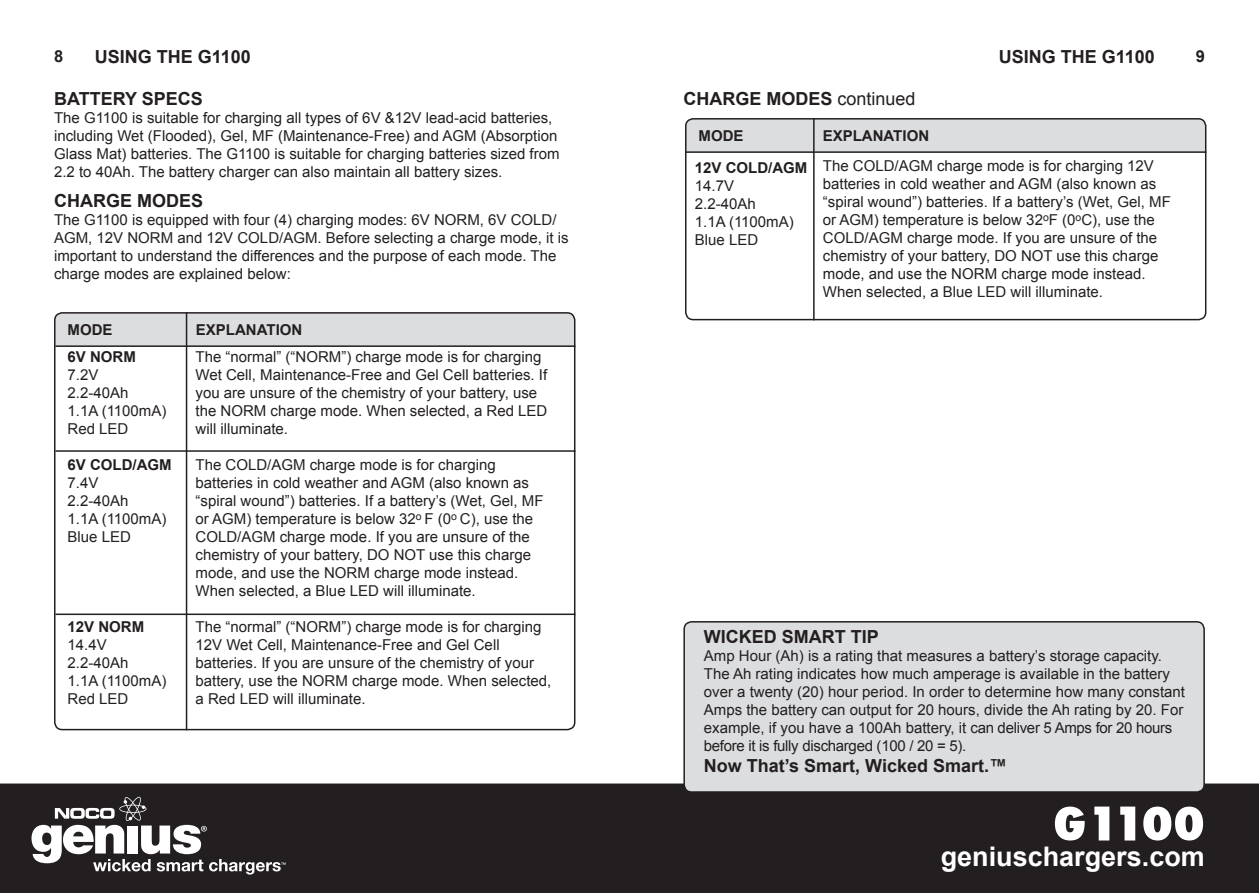
<style>
.page{position:relative;width:1259px;height:893px;background:#fff}
.page>*{position:absolute;margin:0;border:0;box-sizing:border-box;transform-origin:0 0}
.t1{font:700 27px "Arial";color:#fff}
.t2{font:700 18px "Arial";color:#231f20}
.t3{font:700 16.5px "Arial";color:#231f20}
.t4{font:15px/18px "Arial";color:#231f20}
.t5{font:700 15px "Arial";color:#231f20}
.s1{font-weight:400}
</style>
<div class="page">
<div style="left:0;top:783px;width:1259px;height:110px;background:#231f20"></div>
<svg style="left:1055px;top:807px;width:148px;height:33px"></svg>
<svg style="left:32px;top:797px;width:254px;height:78px"></svg>
<div style="left:57px;top:313px;width:518px;height:32px;background:#dcdddf"></div>
<div style="left:54px;top:312px;width:521px;height:418px;border:2px solid #231f20;border-radius:8px"></div>
<hr style="left:186px;top:312px;width:1px;height:418px;background:#231f20">
<hr style="left:55px;top:450px;width:520px;height:2px;background:#231f20">
<hr style="left:55px;top:614px;width:520px;height:1px;background:#231f20">
<hr style="left:55px;top:345px;width:520px;height:2px;background:#231f20">
<div style="left:688px;top:119px;width:517px;height:32px;background:#dcdddf"></div>
<div style="left:684px;top:622px;width:520px;height:170px;background:#dcdddf;border-radius:8px"></div>
<div style="left:683px;top:621px;width:522px;height:172px;border:2px solid #231f20;border-radius:8px"></div>
<hr style="left:813px;top:118px;width:1px;height:202px;background:#231f20">
<hr style="left:686px;top:151px;width:520px;height:2px;background:#231f20">
<div style="left:685px;top:118px;width:521px;height:202px;border:2px solid #231f20;border-radius:8px"></div>
<p class="t2" style="left:95px;top:44px;width:158px">USING THE G1100</p>
<p class="t2" style="left:999px;top:44px;width:158px">USING THE G1100</p>
<p class="t3" style="left:54px;top:45px;width:11px">8</p>
<p class="t3" style="left:1195px;top:45px;width:11px">9</p>
<p class="t2" style="left:54px;top:86px;width:150px">BATTERY SPECS</p>
<p class="t4" style="left:54px;top:108px;width:507px">The G1100 is suitable for charging all types of 6V &amp;12V lead-acid batteries, including Wet (Flooded), Gel, MF (Maintenance-Free) and AGM (Absorption Glass Mat) batteries. The G1100 is suitable for charging batteries sized from 2.2 to 40Ah. The battery charger can also maintain all battery sizes.</p>
<p class="t2" style="left:54px;top:188px;width:151px">CHARGE MODES</p>
<p class="t4" style="left:54px;top:210px;width:516px">The G1100 is equipped with four (4) charging modes: 6V NORM, 6V COLD/ AGM, 12V NORM and 12V COLD/AGM. Before selecting a charge mode, it is important to understand the differences and the purpose of each mode. The charge modes are explained below:</p>
<p class="t5" style="left:68px;top:319px;width:46px">MODE</p>
<p class="t5" style="left:196px;top:319px;width:108px">EXPLANATION</p>
<p class="t5" style="left:68px;top:347px;width:70px">6V NORM</p>
<p class="t4" style="left:68px;top:366px;width:100px">7.2V<br>2.2-40Ah<br>1.1A (1100mA)<br>Red LED</p>
<p class="t5" style="left:68px;top:455px;width:106px">6V COLD/AGM</p>
<p class="t4" style="left:68px;top:474px;width:100px">7.4V<br>2.2-40Ah<br>1.1A (1100mA)<br>Blue LED</p>
<p class="t5" style="left:68px;top:617px;width:78px">12V NORM</p>
<p class="t4" style="left:68px;top:636px;width:100px">14.4V<br>2.2-40Ah<br>1.1A (1100mA)<br>Red LED</p>
<p class="t4" style="left:195px;top:348px;width:353px">The “normal” (“NORM”) charge mode is for charging Wet Cell, Maintenance-Free and Gel Cell batteries. If you are unsure of the chemistry of your battery, use the NORM charge mode. When selected, a Red LED will illuminate.</p>
<p class="t4" style="left:195px;top:456px;width:349px">The COLD/AGM charge mode is for charging batteries in cold weather and AGM (also known as “spiral wound”) batteries. If a battery’s (Wet, Gel, MF or AGM) temperature is below 32<sup>o</sup> F (0<sup>o</sup> C), use the COLD/AGM charge mode. If you are unsure of the chemistry of your battery, DO NOT use this charge mode, and use the NORM charge mode instead.<br>When selected, a Blue LED will illuminate.</p>
<p class="t4" style="left:195px;top:618px;width:357px">The “normal” (“NORM”) charge mode is for charging 12V Wet Cell, Maintenance-Free and Gel Cell batteries. If you are unsure of the chemistry of your battery, use the NORM charge mode. When selected, a Red LED will illuminate.</p>
<p class="t2" style="left:683px;top:86px;width:234px">CHARGE MODES <span class="s1">continued</span></p>
<p class="t5" style="left:698px;top:125px;width:46px">MODE</p>
<p class="t5" style="left:823px;top:125px;width:108px">EXPLANATION</p>
<p class="t5" style="left:695px;top:158px;width:114px">12V COLD/AGM</p>
<p class="t4" style="left:695px;top:177px;width:100px">14.7V<br>2.2-40Ah<br>1.1A (1100mA)<br>Blue LED</p>
<p class="t4" style="left:823px;top:157px;width:349px">The COLD/AGM charge mode is for charging 12V batteries in cold weather and AGM (also known as “spiral wound”) batteries. If a battery’s (Wet, Gel, MF or AGM) temperature is below 32<sup>o</sup>F (0<sup>o</sup>C), use the COLD/AGM charge mode. If you are unsure of the chemistry of your battery, DO NOT use this charge mode, and use the NORM charge mode instead.<br>When selected, a Blue LED will illuminate.</p>
<p class="t2" style="left:704px;top:624px;width:176px">WICKED SMART TIP</p>
<p class="t4" style="left:704px;top:646px;width:483px">Amp Hour (Ah) is a rating that measures a battery’s storage capacity.<br>The Ah rating indicates how much amperage is available in the battery over a twenty (20) hour period. In order to determine how many constant Amps the battery can output for 20 hours, divide the Ah rating by 20. For example, if you have a 100Ah battery, it can deliver 5 Amps for 20 hours before it is fully discharged (100 / 20 = 5).</p>
<p class="t2" style="left:704px;top:754px;width:305px">Now That’s Smart, Wicked Smart.™</p>
<h1 class="t1" style="left:940px;top:838px;width:266px">geniuschargers.com</h1>
</div>
